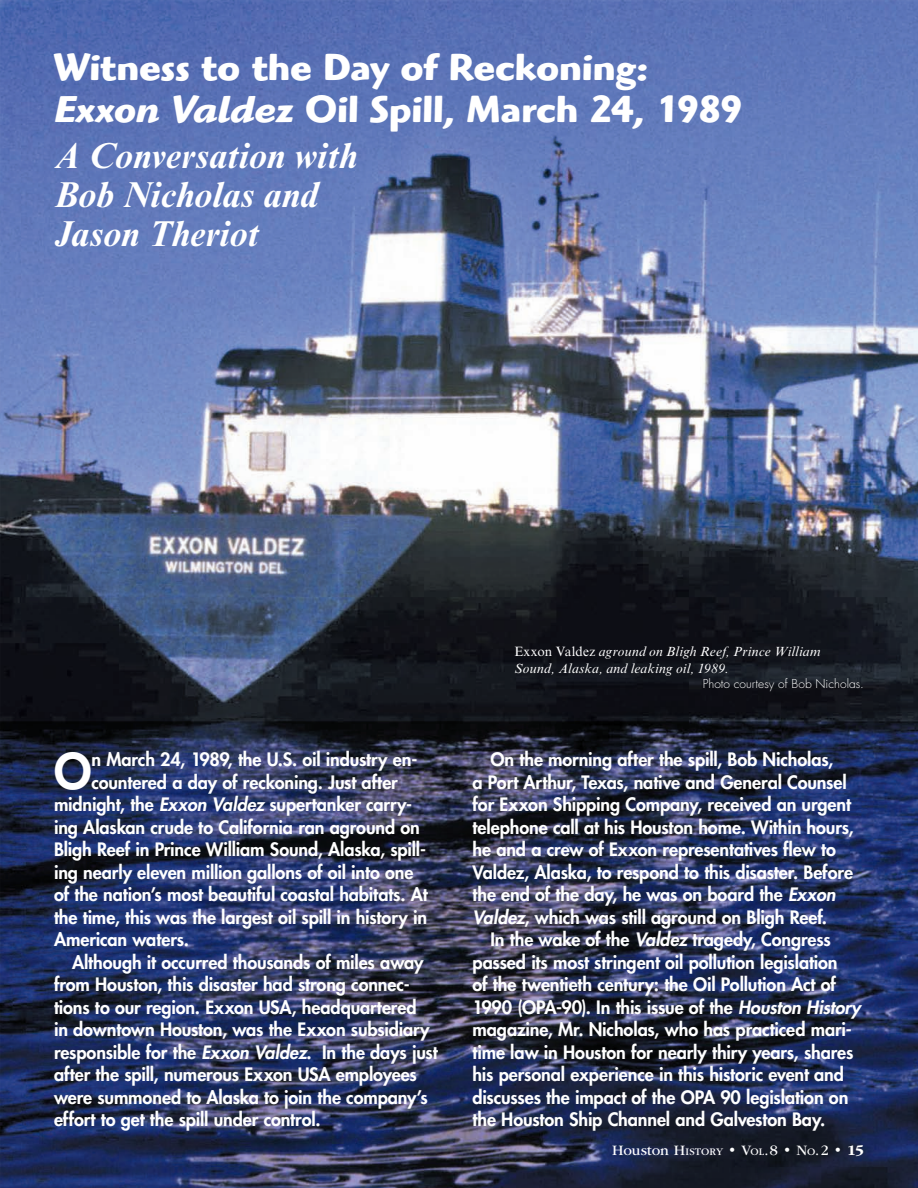
<style>
.page{position:relative;width:918px;height:1188px;background:#fff}
.page>*{position:absolute;margin:0;border:0;box-sizing:border-box;transform-origin:0 0}
.t1{font:800 47.85px "Futura Std";color:#fff}
.t2{font:700 39px/42px "Highlander Std";color:#fff}
.t3{font:italic 700 36px/39px "Times New Roman MT Std";color:#fff}
.t4{font:800 18px/22.5px "Futura Std";letter-spacing:-.005em;color:#fff}
.t5{font:15px "ITC Garamond Std";letter-spacing:-.005em;color:#fff}
.t6{font:italic 13.5px/16.5px "Times New Roman MT Std";letter-spacing:.015em;color:#fff}
.t7{font:300 12px "Futura Std";letter-spacing:.005em;color:#fff}
.s1{font-style:italic}
.s2{font-style:normal}
.s3{font-style:inherit}
.s4{font-size:10.5px}
.s5{font-weight:700}
</style>
<div class="page">
<img style="left:0;top:0;width:918px;height:1188px">
<h2 class="t2" style="left:54px;top:47px;width:691px">Witness to the Day of Reckoning:<br><span class="s1">Exxon Valdez</span> Oil Spill, March 24, 1989</h2>
<h3 class="t3" style="left:54px;top:136px;width:305px">A Conversation with<br>Bob Nicholas and<br>Jason Theriot</h3>
<h1 class="t1" style="left:54px;top:741px;width:39px">O</h1>
<p class="t4" style="left:91px;top:748px;width:327px">n March 24, 1989, the U.S. oil industry en-</p>
<p class="t4" style="left:91px;top:771px;width:308px">countered a day of reckoning. Just after</p>
<p class="t4" style="left:54px;top:793px;width:360px">midnight, the <span class="s1">Exxon Valdez</span> supertanker carry-</p>
<p class="t4" style="left:54px;top:816px;width:367px">ing Alaskan crude to California ran aground on</p>
<p class="t4" style="left:54px;top:838px;width:374px">Bligh Reef in Prince William Sound, Alaska, spill-</p>
<p class="t4" style="left:54px;top:861px;width:361px">ing nearly eleven million gallons of oil into one</p>
<p class="t4" style="left:54px;top:883px;width:375px">of the nation’s most beautiful coastal habitats. At</p>
<p class="t4" style="left:54px;top:906px;width:375px">the time, this was the largest oil spill in history in</p>
<p class="t4" style="left:54px;top:928px;width:136px">American waters.</p>
<p class="t4" style="left:72px;top:951px;width:353px">Although it occurred thousands of miles away</p>
<p class="t4" style="left:54px;top:973px;width:357px">from Houston, this disaster had strong connec-</p>
<p class="t4" style="left:54px;top:996px;width:364px">tions to our region. Exxon USA, headquartered</p>
<p class="t4" style="left:54px;top:1018px;width:377px">in downtown Houston, was the Exxon subsidiary</p>
<p class="t4" style="left:54px;top:1041px;width:385px">responsible for the <span class="s1">Exxon Valdez</span>. In the days just</p>
<p class="t4" style="left:54px;top:1063px;width:364px">after the spill, numerous Exxon USA employees</p>
<p class="t4" style="left:54px;top:1086px;width:375px">were summoned to Alaska to join the company’s</p>
<p class="t4" style="left:54px;top:1108px;width:268px">effort to get the spill under control.</p>
<p class="t6" style="left:514px;top:643px;width:308px"><span class="s2">Exxon Valdez</span> aground on Bligh Reef, Prince William<br>Sound, Alaska, and leaking oil, 1989.</p>
<p class="t7" style="left:703px;top:676px;width:163px">Photo courtesy of Bob Nicholas.</p>
<p class="t4" style="left:472px;top:748px;width:383px;text-indent:18px">On the morning after the spill, Bob Nicholas,<br>a Port Arthur, Texas, native and General Counsel for Exxon Shipping Company, received an urgent telephone call at his Houston home. Within hours, he and a crew of Exxon representatives flew to Valdez, Alaska, to respond to this disaster. Before the end of the day, he was on board the <span class="s1">Exxon Valdez</span>, which was still aground on Bligh Reef.</p>
<p class="t4" style="left:472px;top:928px;width:390px;text-indent:18px">In the wake of the <span class="s1">Valdez</span> tragedy, Congress passed its most stringent oil pollution legislation<br>of the twentieth century: the Oil Pollution Act of 1990 (OPA-90). In this issue of the <span class="s1">Houston History </span>magazine, Mr. Nicholas, who has practiced mari&shy;time law in Houston for nearly thiry years, shares his personal experience in this historic event and discusses the impact of the OPA 90 legislation on the Houston Ship Channel and Galveston Bay.</p>
<p class="t5" style="left:612px;top:1142px;width:253px">Houston <span class="s3">H</span><span class="s4">ISTORY</span> • <span class="s3">V</span><span class="s4">OL</span><span class="s3">.</span>8 • <span class="s3">N</span><span class="s4">O</span><span class="s3">.</span>2 • <span class="s5">15</span></p>
</div>
